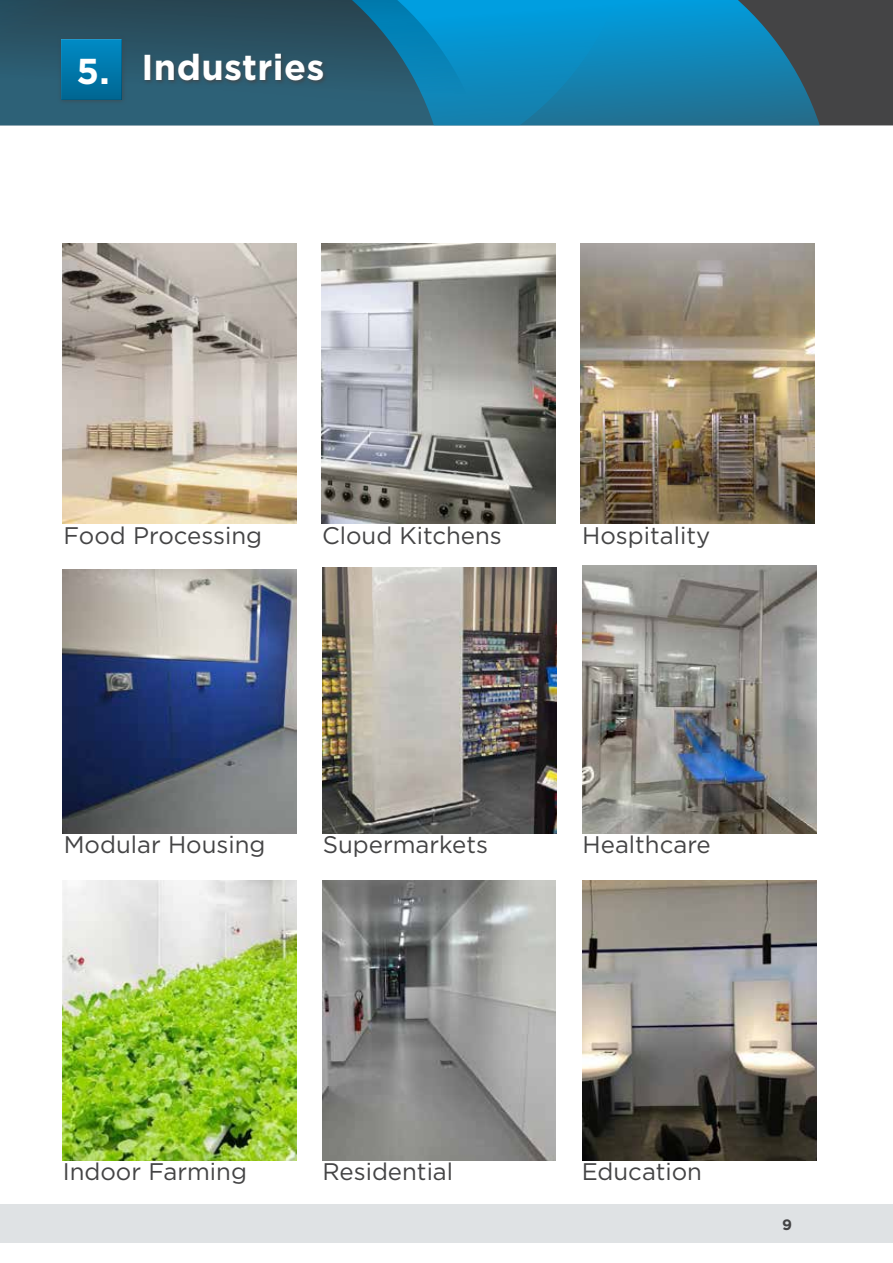
<style>
.page{position:relative;width:893px;height:1263px;background:#fff}
.page>*{position:absolute;margin:0;border:0;box-sizing:border-box;transform-origin:0 0}
.t1{font:700 36px "Gotham";letter-spacing:.01em;color:#fff}
.t2{font:24px "Gotham";color:#444445}
.t3{font:700 15px "Gotham";color:#444445}
</style>
<div class="page">
<div style="left:820px;top:0;width:73px;height:125px;background:#444445"></div>
<div style="left:0;top:1204px;width:893px;height:38px;background:#dfe2e4"></div>
<img style="left:322px;top:243px;width:234px;height:281px">
<img style="left:581px;top:243px;width:234px;height:281px">
<img style="left:63px;top:243px;width:233px;height:281px">
<img style="left:322px;top:880px;width:233px;height:281px">
<img style="left:322px;top:568px;width:234px;height:265px">
<img style="left:583px;top:566px;width:233px;height:267px">
<img style="left:583px;top:880px;width:233px;height:281px">
<img style="left:62px;top:880px;width:234px;height:281px">
<img style="left:62px;top:570px;width:234px;height:263px">
<svg style="left:622px;top:0;width:198px;height:125px;background:#1b79a0"></svg>
<svg style="left:479px;top:0;width:143px;height:125px;background:#0c8bc0"></svg>
<svg style="left:0;top:0;width:479px;height:125px;background:#23607a"></svg>
<div style="left:143px;top:52px;width:185px;height:34px;background:#444445;opacity:.75"></div>
<div style="left:57px;top:35px;width:70px;height:70px;background:#444445;opacity:.75"></div>
<div style="left:61px;top:39px;width:61px;height:62px;background:#444445;opacity:.75"></div>
<h1 class="t1" style="left:76px;top:43px;width:250px">5. Industries</h1>
<p class="t2" style="left:64px;top:520px;width:200px">Food Processing</p>
<p class="t2" style="left:322px;top:520px;width:181px">Cloud Kitchens</p>
<p class="t2" style="left:582px;top:520px;width:130px">Hospitality</p>
<p class="t2" style="left:64px;top:829px;width:203px">Modular Housing</p>
<p class="t2" style="left:323px;top:829px;width:167px">Supermarkets</p>
<p class="t2" style="left:583px;top:829px;width:130px">Healthcare</p>
<p class="t2" style="left:63px;top:1156px;width:186px">Indoor Farming</p>
<p class="t2" style="left:322px;top:1156px;width:132px">Residential</p>
<p class="t2" style="left:582px;top:1156px;width:122px">Education</p>
<p class="t3" style="left:782px;top:1215px;width:11px">9</p>
</div>
